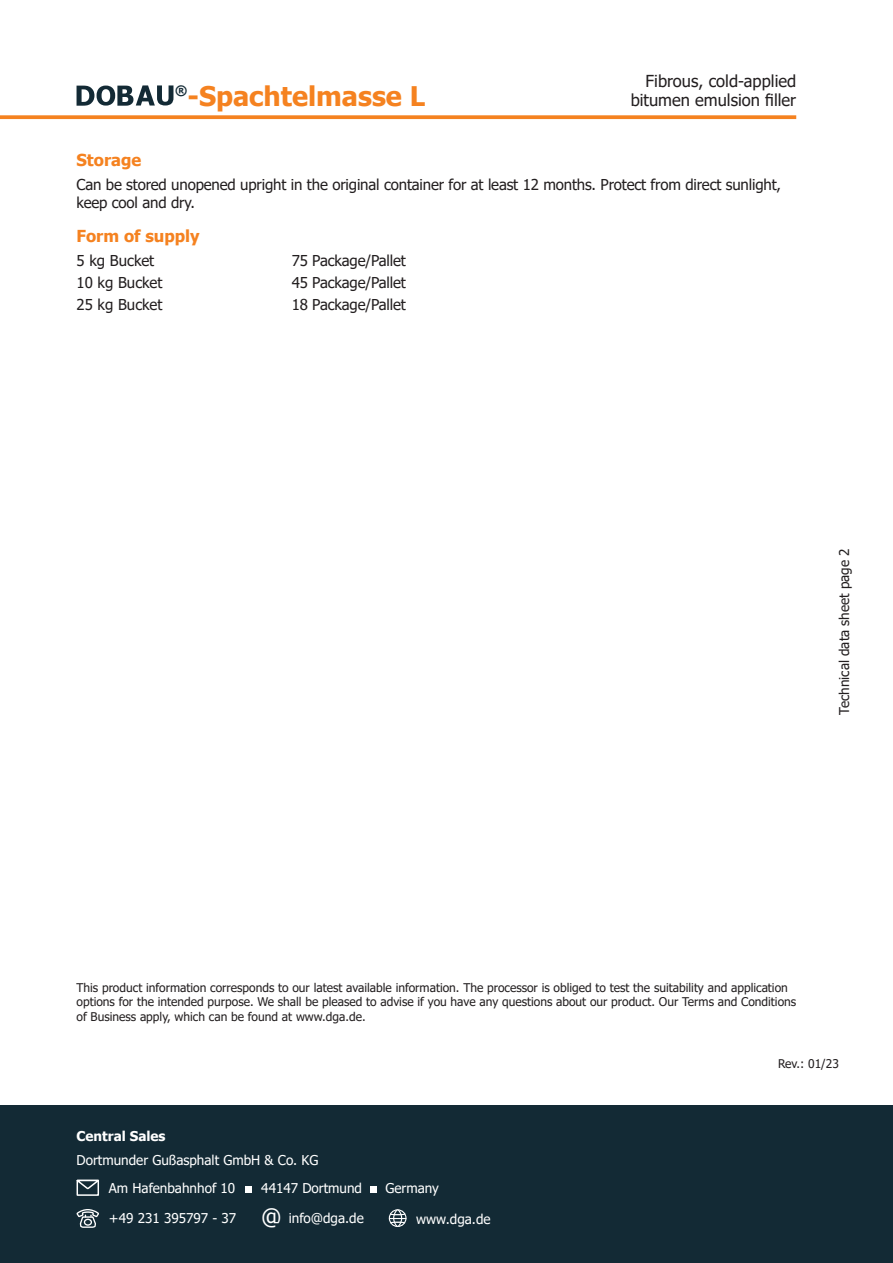
<style>
.page{position:relative;width:893px;height:1263px;background:#fff}
.page>*{position:absolute;margin:0;border:0;box-sizing:border-box;transform-origin:0 0}
.t1{font:700 27px "Tahoma";color:#f58220}
.t2{font:16.5px/19.8px "Tahoma";color:#231f20;text-align:right}
.t3{font:700 16.5px "Tahoma";color:#f58220}
.t4{font:15px/18px "Tahoma";letter-spacing:-.01em;color:#231f20}
.t5{font:13.5px/28.2px "Tahoma";color:#fff}
.t6{font:13.5px "Tahoma";color:#231f20}
.t7{font:700 13.5px "Tahoma";color:#fff}
.t8{font:700 13.2px "Tahoma";color:#132a35}
.t9{font:12px/14.4px "Tahoma";color:#231f20}
.s1{font-size:22.5px}
</style>
<div class="page">
<svg style="left:0;top:115px;width:796px;height:4px;background:#f58b31"></svg>
<svg style="left:77px;top:85px;width:96px;height:21px"></svg>
<div style="left:0;top:1106px;width:893px;height:157px;background:#132a35"></div>
<svg style="left:77px;top:1180px;width:22px;height:16px"></svg>
<div style="left:245px;top:1186px;width:6px;height:7px;background:#fff"></div>
<svg style="left:77px;top:1209px;width:22px;height:19px"></svg>
<div style="left:371px;top:1186px;width:6px;height:7px;background:#fff"></div>
<div style="left:389px;top:1209px;width:17px;height:18px;border:1px solid #fff;border-radius:50%"></div>
<div style="left:393px;top:1209px;width:9px;height:18px;border:1px solid #fff;border-radius:50%"></div>
<svg style="left:389px;top:1212px;width:17px;height:12px"></svg>
<h1 class="t1" style="left:187px;top:77px;width:239px">-Spachtelmasse L</h1>
<p class="t8" style="left:175px;top:82px;width:14px">®</p>
<h2 class="t2" style="left:631px;top:72px;width:167px">Fibrous, cold-applied bitumen emulsion filler</h2>
<h2 class="t3" style="left:77px;top:148px;width:66px">Storage</h2>
<p class="t4" style="left:77px;top:176px;width:706px">Can be stored unopened upright in the original container for at least 12 months. Protect from direct sunlight, keep cool and dry.</p>
<h2 class="t3" style="left:77px;top:224px;width:125px">Form of supply</h2>
<p class="t4" style="left:77px;top:252px;width:79px">5 kg Bucket</p>
<p class="t4" style="left:292px;top:252px;width:116px">75 Package/Pallet</p>
<p class="t4" style="left:77px;top:275px;width:87px">10 kg Bucket</p>
<p class="t4" style="left:292px;top:275px;width:116px">45 Package/Pallet</p>
<p class="t4" style="left:77px;top:297px;width:87px">25 kg Bucket</p>
<p class="t4" style="left:292px;top:297px;width:116px">18 Package/Pallet</p>
<p class="t6" style="left:835px;top:715px;width:168px;rotate:-90deg">Technical data sheet page 2</p>
<p class="t9" style="left:77px;top:981px;width:721px">This product information corresponds to our latest available information. The processor is obliged to test the suitability and application options for the intended purpose. We shall be pleased to advise if you have any questions about our product. Our Terms and Conditions of Business apply, which can be found at www.dga.de.</p>
<p class="t7" style="left:77px;top:1127px;width:90px">Central Sales</p>
<p class="t5" style="left:109px;top:1146px;width:211px;text-indent:-32px">Dortmunder Gußasphalt GmbH &amp; Co. KG<br>Am Hafenbahnhof 10</p>
<p class="t5" style="left:261px;top:1175px;width:102px">44147 Dortmund</p>
<p class="t5" style="left:109px;top:1205px;width:256px">+49 231 395797 - 37 <span class="s1">@</span> info@dga.de</p>
<p class="t5" style="left:416px;top:1205px;width:76px">www.dga.de</p>
<p class="t5" style="left:385px;top:1175px;width:55px">Germany</p>
<p class="t9" style="left:778px;top:1057px;width:62px">Rev.: 01/23</p>
</div>
